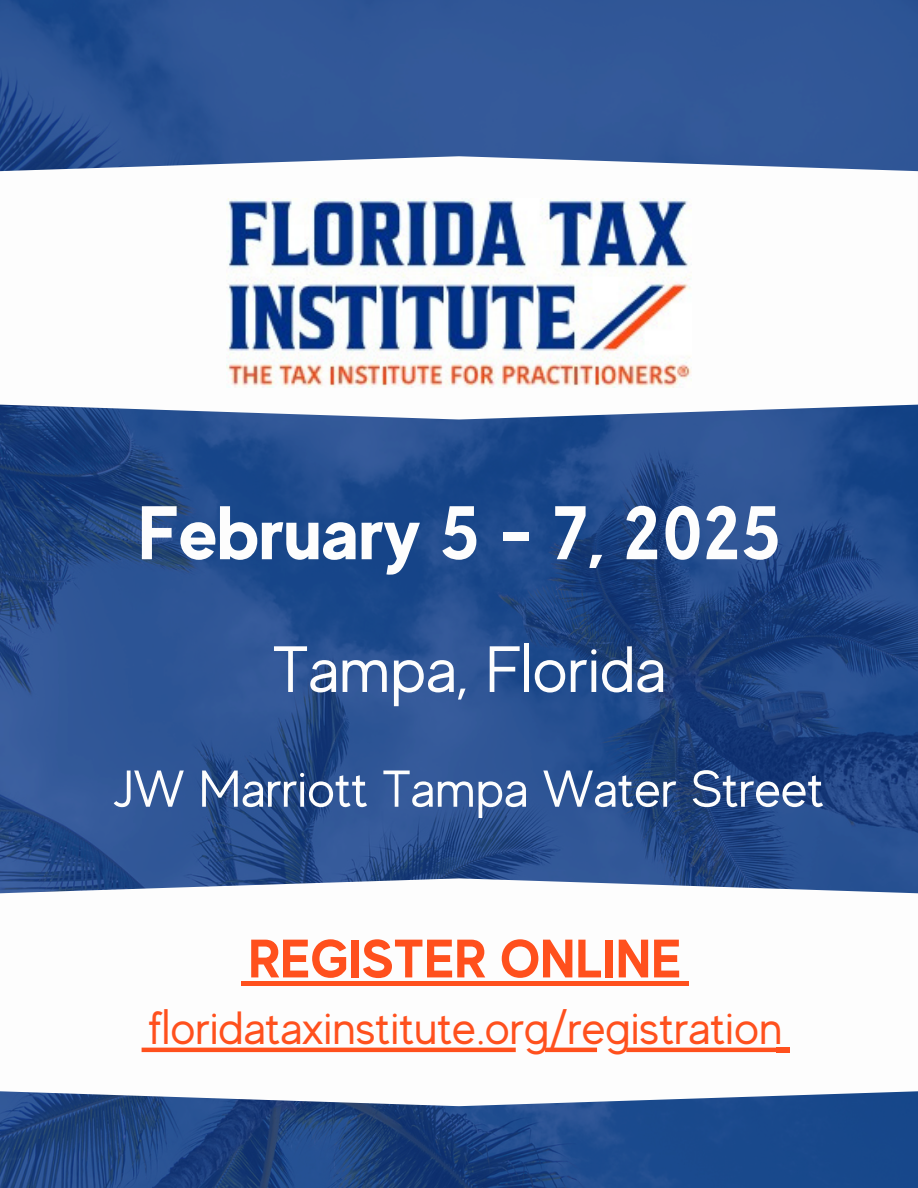
<style>
.page{position:relative;width:918px;height:1188px;background:#fff}
.page>*{position:absolute;margin:0;border:0;box-sizing:border-box;transform-origin:0 0}
.t1{font:700 75.75px "MADE Evolve Sans";color:#fdfdfd}
.t2{font:65.25px "MADE Evolve Sans";color:#fdfdfd}
.t3{font:700 54px "MADE Evolve Sans";color:#ff501d}
.t4{font:51.75px "MADE Evolve Sans";color:#fdfdfd}
.t5{font:46.5px "MADE Evolve Sans";color:#ff501d}
</style>
<div class="page">
<img style="left:0;top:0;width:918px;height:1188px">
<svg style="left:0;top:156px;width:918px;height:264px"></svg>
<img style="left:227px;top:198px;width:464px;height:189px">
<svg style="left:0;top:878px;width:918px;height:228px"></svg>
<div style="left:242px;top:981px;width:433px;height:5px;background:#ff501d"></div>
<div style="left:675px;top:981px;width:14px;height:5px;background:#ff501d"></div>
<svg style="left:142px;top:1048px;width:634px;height:4px;background:#fe5f31"></svg>
<hr style="left:776px;top:1048px;width:13px;height:4px;background:#ff501d">
<h1 class="t1" style="left:138px;top:488px;width:645px">February 5 - 7, 2025</h1>
<h2 class="t2" style="left:273px;top:633px;width:395px">Tampa, Florida</h2>
<h3 class="t4" style="left:113px;top:760px;width:713px">JW Marriott Tampa Water Street</h3>
<p class="t3" style="left:248px;top:927px;width:435px">REGISTER ONLINE</p>
<p class="t5" style="left:148px;top:1002px;width:636px">floridataxinstitute.org/registration</p>
</div>
